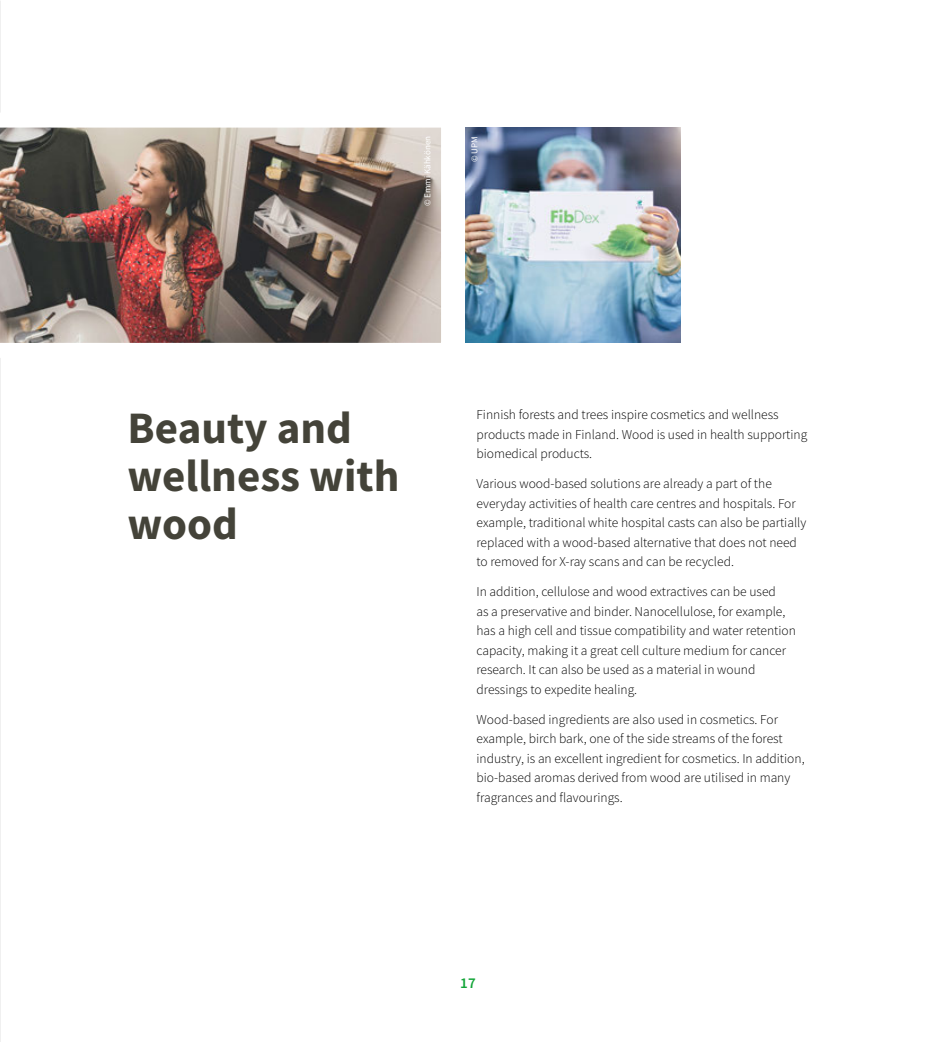
<style>
.page{position:relative;width:936px;height:1042px;background:#fff}
.page>*{position:absolute;margin:0;border:0;box-sizing:border-box;transform-origin:0 0}
.t1{font:700 45px/48px "Source Sans Pro";color:#444339}
.t2{font:600 15px "Source Sans Pro";color:#13a538}
.t3{font:300 13.5px/19.5px "Source Sans Pro";color:#000}
.t4{font:9px "Source Sans Pro";color:#fff}
</style>
<div class="page">
<img style="left:465px;top:128px;width:215px;height:215px">
<img style="left:0;top:105px;width:441px;height:260px">
<p class="t4" style="left:421px;top:206px;width:72px;rotate:-90deg">© Emmi Kähkönen</p>
<p class="t4" style="left:468px;top:162px;width:27px;rotate:-90deg">© UPM</p>
<h1 class="t1" style="left:128px;top:403px;width:273px">Beauty and wellness with wood</h1>
<p class="t3" style="left:476px;top:405px;width:332px">Finnish forests and trees inspire cosmetics and wellness products made in Finland. Wood is used in health supporting biomedical products.</p>
<p class="t3" style="left:476px;top:474px;width:331px">Various wood-based solutions are already a part of the everyday activities of health care centres and hospitals. For example, traditional white hospital casts can also be partially replaced with a wood-based alternative that does not need to removed for X-ray scans and can be recycled.</p>
<p class="t3" style="left:476px;top:582px;width:321px">In addition, cellulose and wood extractives can be used<br>as a preservative and binder. Nanocellulose, for example, has a high cell and tissue compatibility and water retention capacity, making it a great cell culture medium for cancer research. It can also be used as a material in wound dressings to expedite healing.</p>
<p class="t3" style="left:476px;top:710px;width:329px">Wood-based ingredients are also used in cosmetics. For example, birch bark, one of the side streams of the forest industry, is an excellent ingredient for cosmetics. In addition, bio-based aromas derived from wood are utilised in many fragrances and flavourings.</p>
<p class="t2" style="left:460px;top:973px;width:17px">17</p>
</div>
